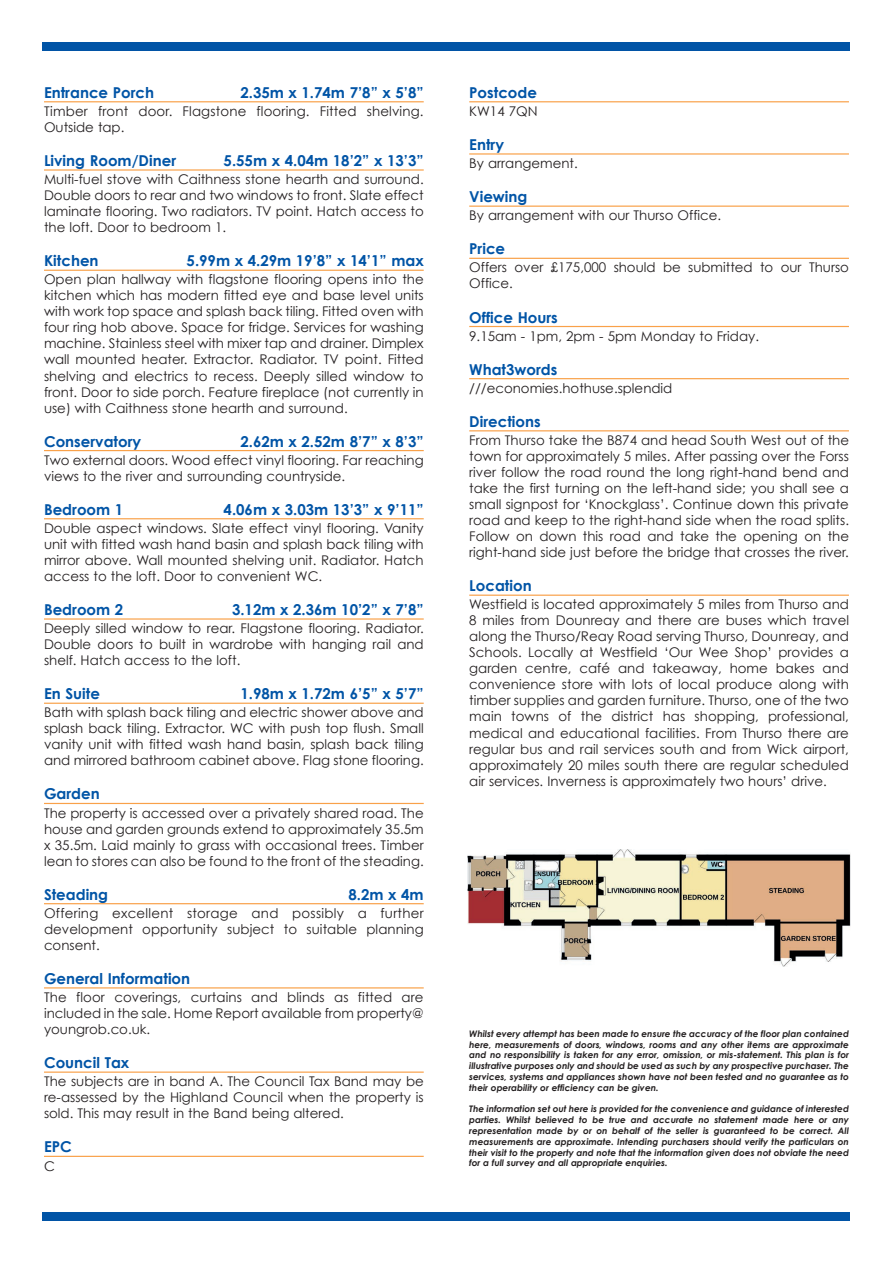
<style>
.page{position:relative;width:893px;height:1263px;background:#fff}
.page>*{position:absolute;margin:0;border:0;box-sizing:border-box;transform-origin:0 0}
.t1{font:700 15px "Century Gothic";color:#0154a6}
.t2{font:13.35px/16px "Century Gothic";color:#231f20;text-align:justify}
.t3{font:italic 700 9px/10.8px "Century Gothic";color:#231f20;text-align:justify}
</style>
<div class="page">
<div style="left:43px;top:43px;width:807px;height:8px;background:#0154a6"></div>
<hr style="left:44px;top:101px;width:380px;height:1px;background:#f9a149">
<hr style="left:44px;top:169px;width:380px;height:2px;background:#f9a149">
<hr style="left:44px;top:270px;width:380px;height:1px;background:#f9a149">
<hr style="left:44px;top:450px;width:380px;height:1px;background:#f9a149">
<hr style="left:44px;top:518px;width:380px;height:1px;background:#f9a149">
<hr style="left:44px;top:618px;width:380px;height:2px;background:#f9a149">
<hr style="left:44px;top:703px;width:380px;height:1px;background:#f9a149">
<hr style="left:44px;top:803px;width:380px;height:1px;background:#f9a149">
<hr style="left:44px;top:903px;width:380px;height:1px;background:#f9a149">
<hr style="left:44px;top:987px;width:380px;height:1px;background:#f9a149">
<hr style="left:44px;top:1071px;width:380px;height:2px;background:#f9a149">
<hr style="left:44px;top:1156px;width:380px;height:1px;background:#f9a149">
<div style="left:43px;top:1212px;width:807px;height:8px;background:#0154a6"></div>
<hr style="left:469px;top:101px;width:380px;height:1px;background:#f9a149">
<hr style="left:469px;top:153px;width:380px;height:2px;background:#f9a149">
<hr style="left:469px;top:206px;width:380px;height:1px;background:#f9a149">
<hr style="left:469px;top:258px;width:380px;height:1px;background:#f9a149">
<hr style="left:469px;top:326px;width:380px;height:1px;background:#f9a149">
<hr style="left:469px;top:378px;width:380px;height:1px;background:#f9a149">
<hr style="left:469px;top:430px;width:380px;height:1px;background:#f9a149">
<hr style="left:469px;top:595px;width:380px;height:1px;background:#f9a149">
<img style="left:468px;top:849px;width:382px;height:117px">
<p class="t1" style="left:44px;top:83px;width:112px">Entrance Porch</p>
<p class="t1" style="left:240px;top:83px;width:185px">2.35m x 1.74m 7’8” x 5’8”</p>
<p class="t2" style="left:44px;top:103px;width:381px">Timber front door. Flagstone flooring. Fitted shelving.<br>Outside tap.</p>
<p class="t1" style="left:44px;top:151px;width:134px">Living Room/Diner</p>
<p class="t1" style="left:224px;top:151px;width:202px">5.55m x 4.04m 18’2” x 13’3”</p>
<p class="t2" style="left:44px;top:171px;width:381px">Multi-fuel stove with Caithness stone hearth and surround.<br>Double doors to rear and two windows to front. Slate effect laminate flooring. Two radiators. TV point. Hatch access to the loft. Door to bedroom 1.</p>
<p class="t1" style="left:44px;top:251px;width:56px">Kitchen</p>
<p class="t1" style="left:187px;top:251px;width:239px">5.99m x 4.29m 19’8” x 14’1” max</p>
<p class="t2" style="left:44px;top:271px;width:381px">Open plan hallway with flagstone flooring opens into the kitchen which has modern fitted eye and base level units with work top space and splash back tiling. Fitted oven with four ring hob above. Space for fridge. Services for washing machine. Stainless steel with mixer tap and drainer. Dimplex wall mounted heater. Extractor. Radiator. TV point. Fitted shelving and electrics to recess. Deeply silled window to front. Door to side porch. Feature fireplace (not currently in use) with Caithness stone hearth and surround.</p>
<p class="t1" style="left:44px;top:432px;width:99px">Conservatory</p>
<p class="t1" style="left:240px;top:432px;width:185px">2.62m x 2.52m 8’7” x 8’3”</p>
<p class="t2" style="left:44px;top:452px;width:381px">Two external doors. Wood effect vinyl flooring. Far reaching views to the river and surrounding countryside.</p>
<p class="t1" style="left:44px;top:500px;width:81px">Bedroom 1</p>
<p class="t1" style="left:224px;top:500px;width:202px">4.06m x 3.03m 13’3” x 9’11”</p>
<p class="t2" style="left:44px;top:520px;width:381px">Double aspect windows. Slate effect vinyl flooring. Vanity unit with fitted wash hand basin and splash back tiling with mirror above. Wall mounted shelving unit. Radiator. Hatch access to the loft. Door to convenient WC.</p>
<p class="t1" style="left:44px;top:600px;width:81px">Bedroom 2</p>
<p class="t1" style="left:232px;top:600px;width:193px">3.12m x 2.36m 10’2” x 7’8”</p>
<p class="t2" style="left:44px;top:620px;width:381px">Deeply silled window to rear. Flagstone flooring. Radiator.<br>Double doors to built in wardrobe with hanging rail and shelf. Hatch access to the loft.</p>
<p class="t1" style="left:44px;top:684px;width:57px">En Suite</p>
<p class="t1" style="left:240px;top:684px;width:185px">1.98m x 1.72m 6’5” x 5’7”</p>
<p class="t2" style="left:44px;top:704px;width:381px">Bath with splash back tiling and electric shower above and splash back tiling. Extractor. WC with push top flush. Small vanity unit with fitted wash hand basin, splash back tiling and mirrored bathroom cabinet above. Flag stone flooring.</p>
<p class="t1" style="left:44px;top:784px;width:57px">Garden</p>
<p class="t2" style="left:44px;top:804px;width:381px">The property is accessed over a privately shared road. The house and garden grounds extend to approximately 35.5m x 35.5m. Laid mainly to grass with occasional trees. Timber lean to stores can also be found to the front of the steading.</p>
<p class="t1" style="left:44px;top:885px;width:66px">Steading</p>
<p class="t1" style="left:348px;top:885px;width:77px">8.2m x 4m</p>
<p class="t2" style="left:44px;top:905px;width:381px">Offering excellent storage and possibly a further development opportunity subject to suitable planning consent.</p>
<p class="t1" style="left:44px;top:969px;width:148px">General Information</p>
<p class="t2" style="left:44px;top:989px;width:381px">The floor coverings, curtains and blinds as fitted are included in the sale. Home Report available from property@ youngrob.co.uk.</p>
<p class="t1" style="left:44px;top:1053px;width:87px">Council Tax</p>
<p class="t2" style="left:44px;top:1073px;width:381px">The subjects are in band A. The Council Tax Band may be re-assessed by the Highland Council when the property is sold. This may result in the Band being altered.</p>
<p class="t1" style="left:44px;top:1137px;width:29px">EPC</p>
<p class="t2" style="left:44px;top:1157px;width:12px">C</p>
<p class="t1" style="left:469px;top:83px;width:69px">Postcode</p>
<p class="t2" style="left:469px;top:103px;width:70px">KW14 7QN</p>
<p class="t1" style="left:469px;top:135px;width:36px">Entry</p>
<p class="t2" style="left:469px;top:155px;width:110px">By arrangement.</p>
<p class="t1" style="left:469px;top:187px;width:60px">Viewing</p>
<p class="t2" style="left:469px;top:207px;width:254px">By arrangement with our Thurso Office.</p>
<p class="t1" style="left:469px;top:239px;width:38px">Price</p>
<p class="t2" style="left:469px;top:259px;width:381px">Offers over £175,000 should be submitted to our Thurso<br>Office.</p>
<p class="t1" style="left:469px;top:308px;width:90px">Office Hours</p>
<p class="t2" style="left:469px;top:328px;width:291px">9.15am - 1pm, 2pm - 5pm Monday to Friday.</p>
<p class="t1" style="left:469px;top:360px;width:90px">What3words</p>
<p class="t2" style="left:469px;top:380px;width:205px">///economies.hothuse.splendid</p>
<p class="t1" style="left:469px;top:412px;width:73px">Directions</p>
<p class="t2" style="left:469px;top:432px;width:381px">From Thurso take the B874 and head South West out of the town for approximately 5 miles. After passing over the Forss river follow the road round the long right-hand bend and take the first turning on the left-hand side; you shall see a small signpost for ‘Knockglass’. Continue down this private road and keep to the right-hand side when the road splits.<br>Follow on down this road and take the opening on the right-hand side just before the bridge that crosses the river.</p>
<p class="t1" style="left:469px;top:576px;width:64px">Location</p>
<p class="t2" style="left:469px;top:596px;width:381px">Westfield is located approximately 5 miles from Thurso and 8 miles from Dounreay and there are buses which travel along the Thurso/Reay Road serving Thurso, Dounreay, and Schools. Locally at Westfield ‘Our Wee Shop’ provides a garden centre, café and takeaway, home bakes and convenience store with lots of local produce along with timber supplies and garden furniture. Thurso, one of the two main towns of the district has shopping, professional, medical and educational facilities. From Thurso there are regular bus and rail services south and from Wick airport, approximately 20 miles south there are regular scheduled air services. Inverness is approximately two hours’ drive.</p>
<p class="t3" style="left:469px;top:1028px;width:381px">Whilst every attempt has been made to ensure the accuracy of the floor plan contained here, measurements of doors, windows, rooms and any other items are approximate and no responsibility is taken for any error, omission, or mis-statement. This plan is for illustrative purposes only and should be used as such by any prospective purchaser. The services, systems and appliances shown have not been tested and no guarantee as to their operability or efficiency can be given.</p>
<p class="t3" style="left:469px;top:1103px;width:381px">The information set out here is provided for the convenience and guidance of interested parties. Whilst believed to be true and accurate no statement made here or any representation made by or on behalf of the seller is guaranteed to be correct. All measurements are approximate. Intending purchasers should verify the particulars on their visit to the property and note that the information given does not obviate the need for a full survey and all appropriate enquiries.</p>
</div>
